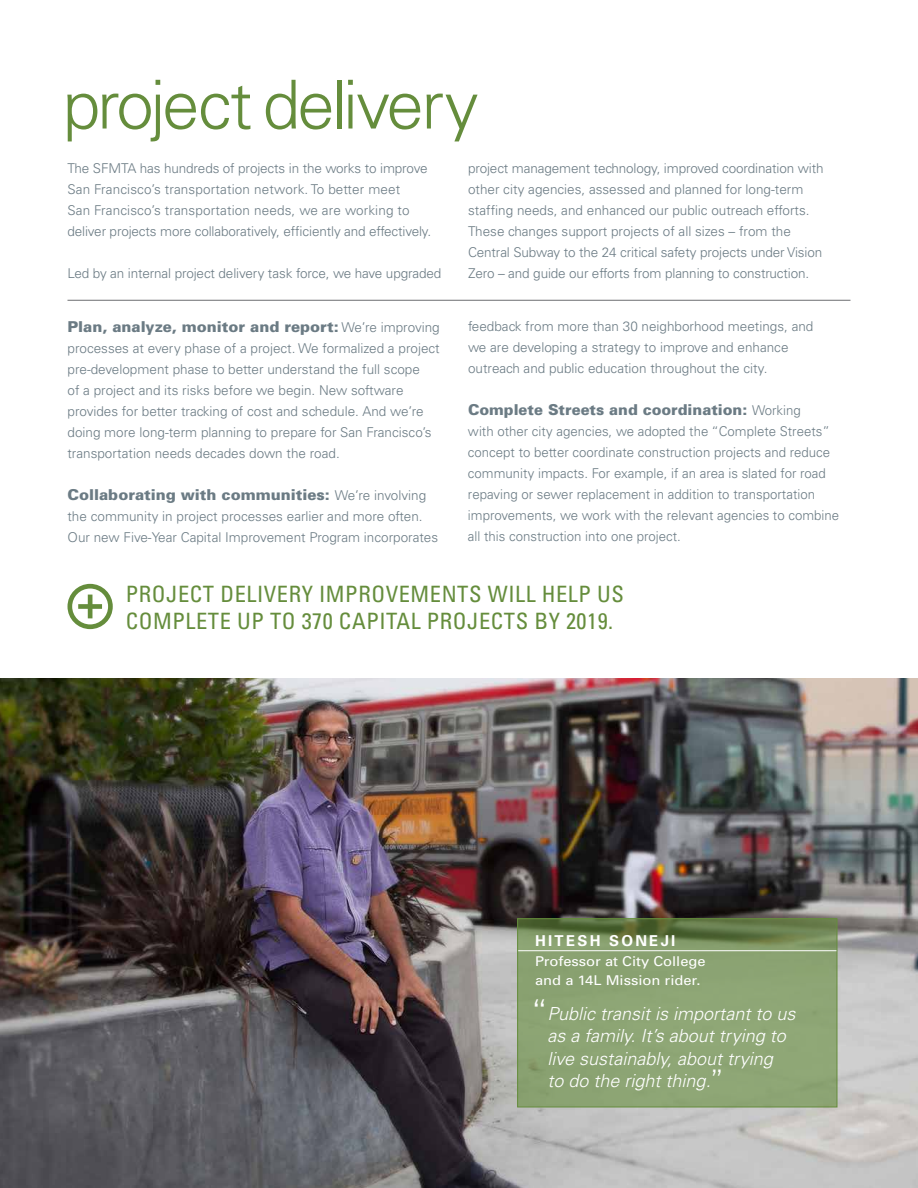
<style>
.page{position:relative;width:918px;height:1188px;background:#fff}
.page>*{position:absolute;margin:0;border:0;box-sizing:border-box;transform-origin:0 0}
.t1{font:300 67.5px "Univers";letter-spacing:-.045em;color:#658d3c}
.t2{font:condensed 22.5px/27px "Univers";letter-spacing:.025em;color:#658d3c}
.t3{font:italic 300 18px/22.5px "Univers";color:#fff}
.t4{font:900 15px "Univers";color:#6b7b84}
.t5{font:700 15px "Univers";letter-spacing:.15em;color:#fff}
.t6{font:300 13.5px/21px "Univers";color:#6b7b84}
.t7{font:13.5px/19.5px "Univers";color:#fff;scale:1.09 1}
.s1{font-weight:300;font-size:13.5px}
.s2{font-family:"Trade Gothic LH";font-weight:400;font-style:normal;font-stretch:expanded;font-size:28.5px}
.s3{font-family:"Trade Gothic LH";font-weight:400;font-style:normal;font-stretch:expanded;font-size:24px}
</style>
<div class="page">
<img style="left:0;top:678px;width:918px;height:510px">
<svg style="left:519px;top:920px;width:316px;height:185px;fill:#8ca474"></svg>
<hr style="left:68px;top:300px;width:782px;height:1px;background:#6d6e71">
<hr style="left:518px;top:950px;width:319px;height:1px;background:#fff">
<svg style="left:67px;top:584px;width:46px;height:45px"></svg>
<div style="left:517px;top:918px;width:320px;height:189px;border:1px solid #658d3c"></div>
<h1 class="t1" style="left:63px;top:64px;width:417px">project delivery</h1>
<p class="t6" style="left:68px;top:158px;width:365px">The SFMTA has hundreds of projects in the works to improve San Francisco’s transportation network. To better meet<br>San Francisco’s transportation needs, we are working to deliver projects more collaboratively, efficiently and effectively.</p>
<p class="t6" style="left:68px;top:263px;width:375px">Led by an internal project delivery task force, we have upgraded</p>
<p class="t6" style="left:468px;top:158px;width:357px">project management technology, improved coordination with other city agencies, assessed and planned for long-term staffing needs, and enhanced our public outreach efforts.<br>These changes support projects of all sizes – from the Central Subway to the 24 critical safety projects under Vision Zero – and guide our efforts from planning to construction.</p>
<p class="t4" style="left:68px;top:318px;width:374px">Plan, analyze, monitor and report: <span class="s1">We’re improving</span></p>
<p class="t6" style="left:67px;top:338px;width:374px">processes at every phase of a project. We formalized a project pre-development phase to better understand the full scope<br>of a project and its risks before we begin. New software provides for better tracking of cost and schedule. And we’re doing more long-term planning to prepare for San Francisco’s transportation needs decades down the road.</p>
<p class="t4" style="left:68px;top:486px;width:360px">Collaborating with communities: <span class="s1">We’re involving</span></p>
<p class="t6" style="left:67px;top:506px;width:372px">the community in project processes earlier and more often.<br>Our new Five-Year Capital Improvement Program incorporates</p>
<p class="t6" style="left:468px;top:316px;width:347px">feedback from more than 30 neighborhood meetings, and we are developing a strategy to improve and enhance outreach and public education throughout the city.</p>
<p class="t4" style="left:468px;top:401px;width:334px">Complete Streets and coordination: <span class="s1">Working</span></p>
<p class="t6" style="left:468px;top:421px;width:373px">with other city agencies, we adopted the “Complete Streets” concept to better coordinate construction projects and reduce community impacts. For example, if an area is slated for road repaving or sewer replacement in addition to transportation improvements, we work with the relevant agencies to combine all this construction into one project.</p>
<h2 class="t2" style="left:126px;top:580px;width:500px">PROJECT DELIVERY IMPROVEMENTS WILL HELP US<br>COMPLETE UP TO 370 CAPITAL PROJECTS BY 2019.</h2>
<p class="t5" style="left:535px;top:932px;width:142px">HITESH SONEJI</p>
<p class="t7" style="left:535px;top:951px;width:158px">Professor at City College and a 14L Mission rider.</p>
<h3 class="t3" style="left:547px;top:1002px;width:250px;text-indent:-15px"><span class="s2">“</span>Public transit is important to us as a family. It’s about trying to live sustainably, about trying<br>to do the right thing.<span class="s3">”</span></h3>
</div>
